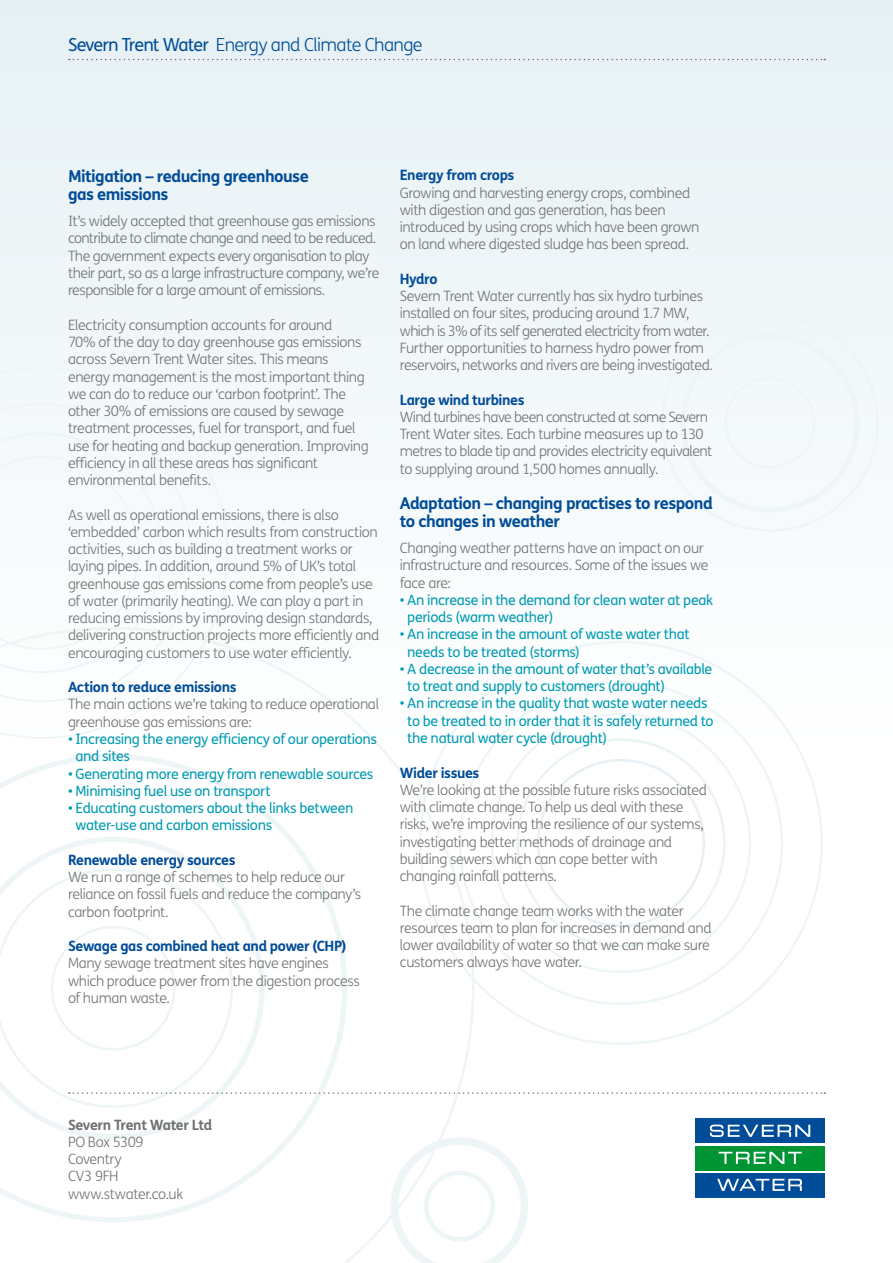
<style>
.page{position:relative;width:893px;height:1263px;background:#fff}
.page>*{position:absolute;margin:0;border:0;box-sizing:border-box;transform-origin:0 0}
.t1{font:300 18px "FS Me Pro";letter-spacing:-.04em;color:#004c98}
.t2{font:700 16.5px/18px "FS Me Pro";letter-spacing:-.035em;color:#004c98}
.t3{font:300 14.25px/17.2px "FS Me Pro";letter-spacing:-.025em;color:#707172}
.t4{font:14.25px/17.2px "FS Me Pro";letter-spacing:-.025em;color:#009bb2}
.t5{font:700 14.25px "FS Me Pro";letter-spacing:-.025em;color:#004c98}
.t6{font:700 14.25px "FS Me Pro";letter-spacing:-.03em;color:#707172}
.s1{font-weight:400}
</style>
<div class="page">
<div style="left:0;top:0;width:893px;height:1263px;background:linear-gradient(to bottom,#eaf3f5,#fff)"></div>
<svg style="left:474px;top:1137px;width:54px;height:126px"></svg>
<div style="left:725px;top:378px;width:90px;height:90px;border:2px solid #eef5f7;border-radius:50%"></div>
<div style="left:681px;top:333px;width:178px;height:179px;border:5px solid #eef5f7;border-radius:50%"></div>
<svg style="left:0;top:736px;width:474px;height:527px"></svg>
<svg style="left:69px;top:59px;width:756px;height:1px"></svg>
<svg style="left:69px;top:1092px;width:756px;height:2px"></svg>
<svg style="left:693px;top:1116px;width:134px;height:84px"></svg>
<div style="left:695px;top:1119px;width:130px;height:24px;background:#004c98"></div>
<div style="left:695px;top:1146px;width:130px;height:24px;background:#009534"></div>
<div style="left:695px;top:1173px;width:130px;height:24px;background:#004c98"></div>
<svg style="left:710px;top:1124px;width:100px;height:13px"></svg>
<svg style="left:719px;top:1152px;width:83px;height:12px"></svg>
<svg style="left:717px;top:1179px;width:85px;height:12px"></svg>
<p class="t1" style="left:68px;top:33px;width:356px"><span class="s1">Severn Trent Water</span> Energy and Climate Change</p>
<p class="t2" style="left:68px;top:166px;width:242px">Mitigation – reducing greenhouse gas emissions</p>
<p class="t3" style="left:68px;top:212px;width:313px">It’s widely accepted that greenhouse gas emissions contribute to climate change and need to be reduced.<br>The government expects every organisation to play their part, so as a large infrastructure company, we’re responsible for a large amount of emissions.</p>
<p class="t3" style="left:68px;top:316px;width:302px">Electricity consumption accounts for around<br>70% of the day to day greenhouse gas emissions across Severn Trent Water sites. This means energy management is the most important thing we can do to reduce our ‘carbon footprint’. The other 30% of emissions are caused by sewage treatment processes, fuel for transport, and fuel use for heating and backup generation. Improving efficiency in all these areas has significant environmental benefits.</p>
<p class="t3" style="left:68px;top:506px;width:313px">As well as operational emissions, there is also ‘embedded’ carbon which results from construction activities, such as building a treatment works or laying pipes. In addition, around 5% of UK’s total greenhouse gas emissions come from people’s use of water (primarily heating). We can play a part in reducing emissions by improving design standards, delivering construction projects more efficiently and encouraging customers to use water efficiently.</p>
<p class="t5" style="left:68px;top:676px;width:170px">Action to reduce emissions</p>
<p class="t3" style="left:68px;top:695px;width:313px">The main actions we’re taking to reduce operational greenhouse gas emissions are:</p>
<p class="t4" style="left:76px;top:730px;width:303px;text-indent:-7px">• Increasing the energy efficiency of our operations and sites</p>
<p class="t4" style="left:68px;top:765px;width:307px">• Generating more energy from renewable sources</p>
<p class="t4" style="left:68px;top:782px;width:204px">• Minimising fuel use on transport</p>
<p class="t4" style="left:76px;top:799px;width:279px;text-indent:-7px">• Educating customers about the links between water-use and carbon emissions</p>
<p class="t5" style="left:68px;top:849px;width:169px">Renewable energy sources</p>
<p class="t3" style="left:68px;top:868px;width:295px">We run a range of schemes to help reduce our reliance on fossil fuels and reduce the company’s carbon footprint.</p>
<p class="t5" style="left:68px;top:935px;width:280px">Sewage gas combined heat and power (CHP)</p>
<p class="t3" style="left:68px;top:954px;width:293px">Many sewage treatment sites have engines which produce power from the digestion process of human waste.</p>
<p class="t5" style="left:400px;top:164px;width:116px">Energy from crops</p>
<p class="t3" style="left:400px;top:184px;width:301px">Growing and harvesting energy crops, combined with digestion and gas generation, has been introduced by using crops which have been grown on land where digested sludge has been spread.</p>
<p class="t5" style="left:400px;top:268px;width:39px">Hydro</p>
<p class="t3" style="left:400px;top:287px;width:315px">Severn Trent Water currently has six hydro turbines installed on four sites, producing around 1.7 MW, which is 3% of its self generated electricity from water.<br>Further opportunities to harness hydro power from reservoirs, networks and rivers are being investigated.</p>
<p class="t5" style="left:400px;top:389px;width:126px">Large wind turbines</p>
<p class="t3" style="left:400px;top:408px;width:314px">Wind turbines have been constructed at some Severn Trent Water sites. Each turbine measures up to 130 metres to blade tip and provides electricity equivalent to supplying around 1,500 homes annually.</p>
<p class="t2" style="left:400px;top:493px;width:314px">Adaptation – changing practises to respond to changes in weather</p>
<p class="t3" style="left:400px;top:539px;width:310px">Changing weather patterns have an impact on our infrastructure and resources. Some of the issues we face are:</p>
<p class="t4" style="left:407px;top:591px;width:307px;text-indent:-7px">• An increase in the demand for clean water at peak periods (warm weather)</p>
<p class="t4" style="left:407px;top:625px;width:284px;text-indent:-7px">• An increase in the amount of waste water that needs to be treated (storms)</p>
<p class="t4" style="left:407px;top:660px;width:307px;text-indent:-7px">• A decrease in the amount of water that’s available to treat and supply to customers (drought)</p>
<p class="t4" style="left:407px;top:695px;width:308px;text-indent:-7px">• An increase in the quality that waste water needs to be treated to in order that it is safely returned to the natural water cycle (drought)</p>
<p class="t5" style="left:400px;top:761px;width:81px">Wider issues</p>
<p class="t3" style="left:400px;top:781px;width:309px">We’re looking at the possible future risks associated with climate change. To help us deal with these risks, we’re improving the resilience of our systems, investigating better methods of drainage and building sewers which can cope better with changing rainfall patterns.</p>
<p class="t3" style="left:400px;top:901px;width:313px">The climate change team works with the water resources team to plan for increases in demand and lower availability of water so that we can make sure customers always have water.</p>
<p class="t6" style="left:68px;top:1113px;width:146px">Severn Trent Water Ltd</p>
<p class="t3" style="left:68px;top:1133px;width:117px">PO Box 5309<br>Coventry<br>CV3 9FH www.stwater.co.uk</p>
</div>
